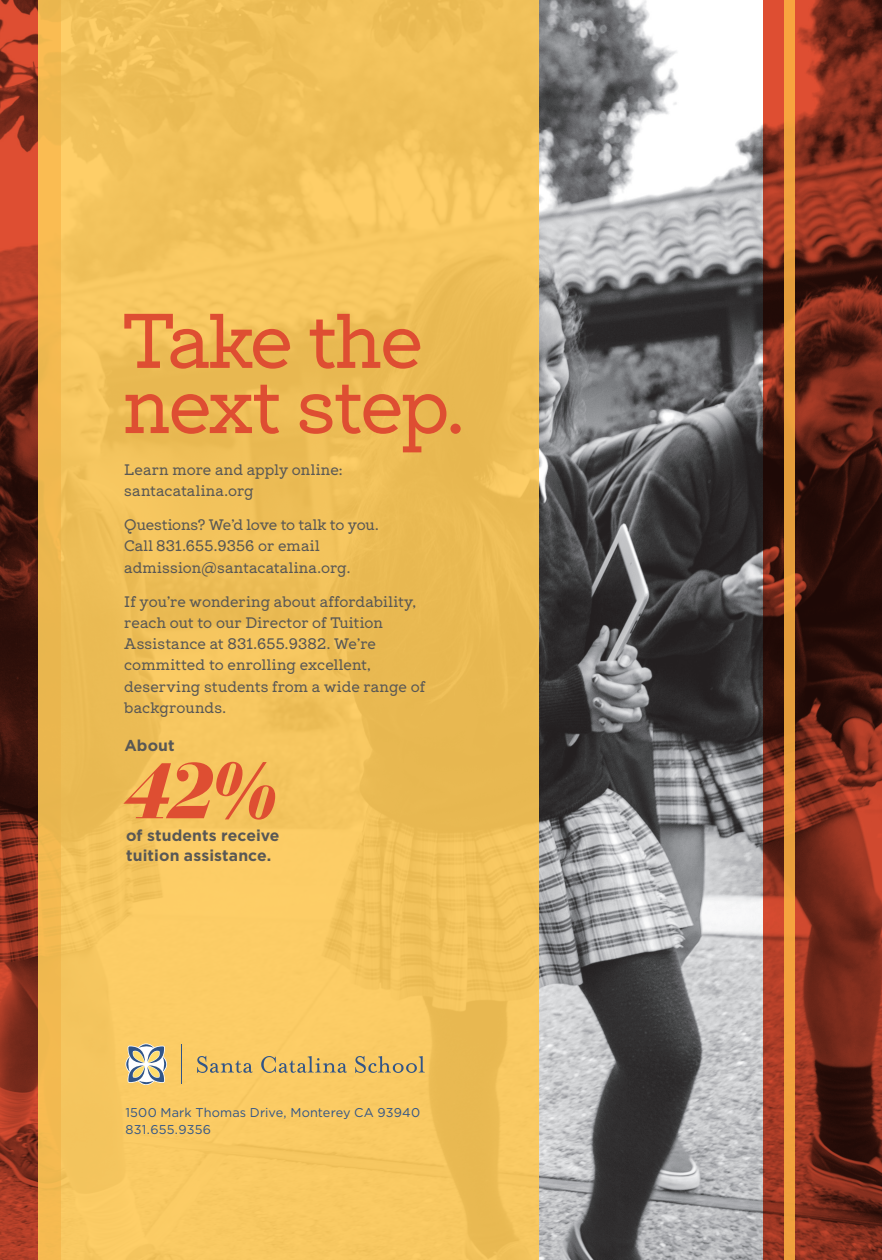
<style>
.page{position:relative;width:882px;height:1260px;background:#fff}
.page>*{position:absolute;margin:0;border:0;box-sizing:border-box;transform-origin:0 0}
.t1{font:italic 900 84px "Bauer Bodoni BT";color:#de4e32}
.t2{font:500 77.17px/65.1px "Locke";letter-spacing:-.025em;color:#de4e32}
.t3{font:700 15.75px/20.1px "Gotham HTF";letter-spacing:.005em;color:#595855}
.t4{font:500 15.22px/21.2px "Locke";letter-spacing:.01em;color:#595855}
.t5{font:12.78px "Gotham HTF";letter-spacing:.015em;color:#315588}
</style>
<div class="page">
<img style="left:0;top:0;width:882px;height:1260px">
<div style="left:39px;top:0;width:500px;height:1260px;background:#f2c25b"></div>
<div style="left:784px;top:0;width:10px;height:1260px;background:#f0a13d"></div>
<svg style="left:197px;top:1056px;width:56px;height:17px"></svg>
<svg style="left:261px;top:1056px;width:86px;height:17px"></svg>
<svg style="left:355px;top:1056px;width:70px;height:17px"></svg>
<hr style="left:181px;top:1044px;width:1px;height:40px;background:#315588">
<svg style="left:122px;top:1040px;width:48px;height:48px"></svg>
<p class="t2" style="left:122px;top:308px;width:344px">Take the next step.</p>
<p class="t4" style="left:124px;top:459px;width:220px">Learn more and apply online: santacatalina.org</p>
<p class="t4" style="left:124px;top:514px;width:256px">Questions? We’d love to talk to you.<br>Call 831.655.9356 or email admission@santacatalina.org.</p>
<p class="t4" style="left:124px;top:591px;width:302px">If you’re wondering about affordability, reach out to our Director of Tuition Assistance at 831.655.9382. We’re committed to enrolling excellent, deserving students from a wide range of backgrounds.</p>
<p class="t3" style="left:124px;top:735px;width:52px">About</p>
<p class="t1" style="left:126px;top:738px;width:154px">42%</p>
<p class="t3" style="left:126px;top:825px;width:155px">of students receive tuition assistance.</p>
<p class="t5" style="left:125px;top:1106px;width:296px">1500 Mark Thomas Drive, Monterey CA 93940</p>
<p class="t5" style="left:125px;top:1122px;width:87px">831.655.9356</p>
</div>
